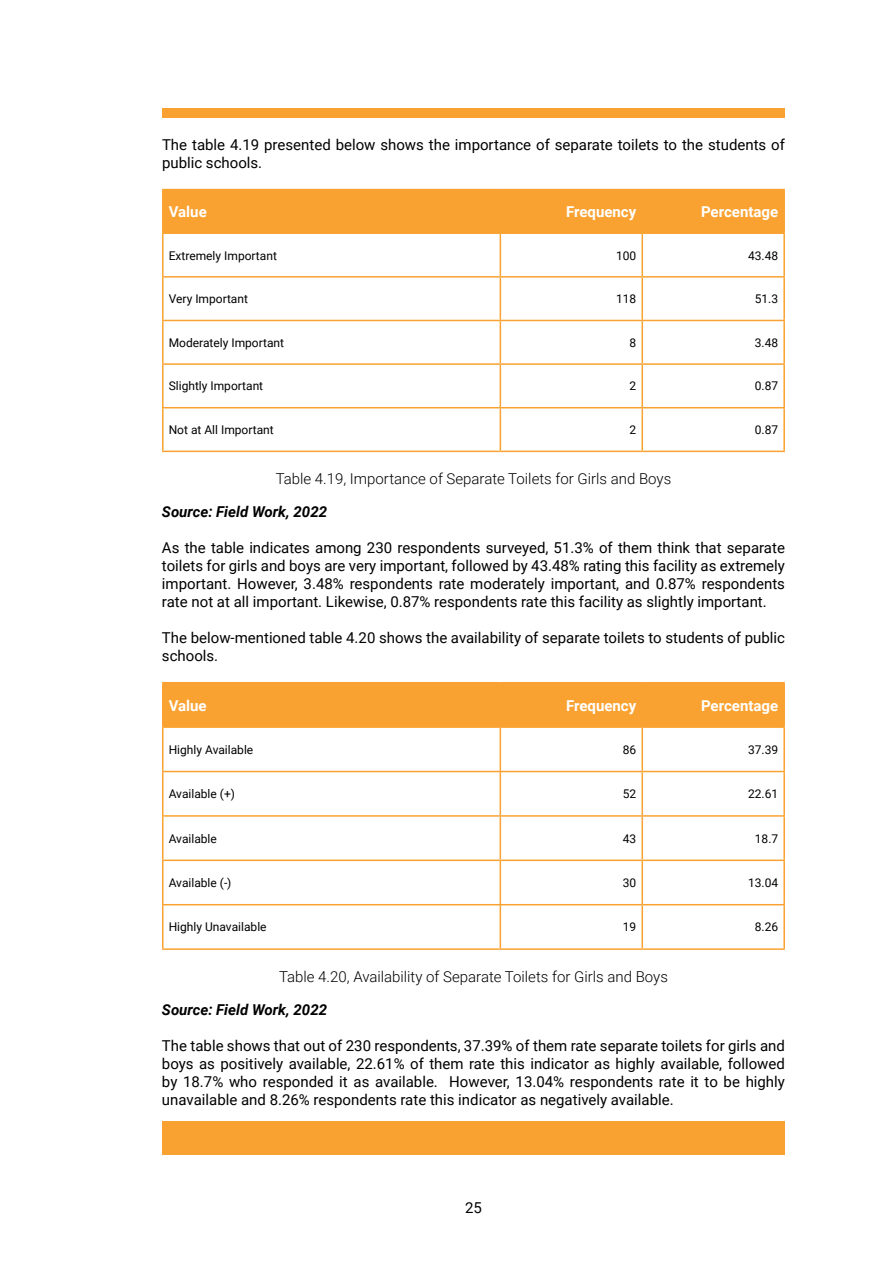
<style>
.page{position:relative;width:893px;height:1263px;background:#fff}
.page>*{position:absolute;margin:0;border:0;box-sizing:border-box;transform-origin:0 0}
.t1{font:15px/18px "Roboto";color:#000;text-align:justify}
.t2{font:300 15px "Roboto";color:#000}
.t3{font:700 15px "Roboto";color:#fff}
.t4{font:italic 700 15px "Roboto";color:#000}
.t5{font:12px "Roboto";color:#000}
</style>
<div class="page">
<div style="left:164px;top:190px;width:619px;height:42px;background:#faa231"></div>
<hr style="left:162px;top:189px;width:338px;height:1px;background:#faa231">
<hr style="left:162px;top:190px;width:2px;height:42px;background:#faa231">
<hr style="left:500px;top:189px;width:142px;height:1px;background:#faa231">
<hr style="left:500px;top:190px;width:1px;height:42px;background:#faa231">
<hr style="left:642px;top:189px;width:143px;height:1px;background:#faa231">
<hr style="left:641px;top:190px;width:2px;height:42px;background:#faa231">
<hr style="left:783px;top:190px;width:2px;height:42px;background:#faa231">
<hr style="left:162px;top:232px;width:338px;height:2px;background:#faa231">
<hr style="left:162px;top:234px;width:2px;height:42px;background:#faa231">
<hr style="left:500px;top:232px;width:142px;height:2px;background:#faa231">
<hr style="left:500px;top:234px;width:1px;height:42px;background:#faa231">
<hr style="left:642px;top:232px;width:143px;height:2px;background:#faa231">
<hr style="left:641px;top:234px;width:2px;height:42px;background:#faa231">
<hr style="left:783px;top:234px;width:2px;height:42px;background:#faa231">
<hr style="left:162px;top:276px;width:338px;height:2px;background:#faa231">
<hr style="left:162px;top:278px;width:2px;height:42px;background:#faa231">
<hr style="left:500px;top:276px;width:142px;height:2px;background:#faa231">
<hr style="left:500px;top:278px;width:1px;height:42px;background:#faa231">
<hr style="left:642px;top:276px;width:143px;height:2px;background:#faa231">
<hr style="left:641px;top:278px;width:2px;height:42px;background:#faa231">
<hr style="left:783px;top:278px;width:2px;height:42px;background:#faa231">
<hr style="left:162px;top:320px;width:338px;height:1px;background:#faa231">
<hr style="left:162px;top:321px;width:2px;height:42px;background:#faa231">
<hr style="left:500px;top:320px;width:142px;height:1px;background:#faa231">
<hr style="left:500px;top:321px;width:1px;height:42px;background:#faa231">
<hr style="left:642px;top:320px;width:143px;height:1px;background:#faa231">
<hr style="left:641px;top:321px;width:2px;height:42px;background:#faa231">
<hr style="left:783px;top:321px;width:2px;height:42px;background:#faa231">
<hr style="left:162px;top:363px;width:338px;height:2px;background:#faa231">
<hr style="left:162px;top:365px;width:2px;height:42px;background:#faa231">
<hr style="left:500px;top:363px;width:142px;height:2px;background:#faa231">
<hr style="left:500px;top:365px;width:1px;height:42px;background:#faa231">
<hr style="left:642px;top:363px;width:143px;height:2px;background:#faa231">
<hr style="left:641px;top:365px;width:2px;height:42px;background:#faa231">
<hr style="left:783px;top:365px;width:2px;height:42px;background:#faa231">
<hr style="left:162px;top:407px;width:338px;height:1px;background:#faa231">
<hr style="left:162px;top:408px;width:2px;height:43px;background:#faa231">
<hr style="left:500px;top:407px;width:142px;height:1px;background:#faa231">
<hr style="left:500px;top:408px;width:1px;height:43px;background:#faa231">
<hr style="left:642px;top:407px;width:143px;height:1px;background:#faa231">
<hr style="left:641px;top:408px;width:2px;height:43px;background:#faa231">
<hr style="left:783px;top:408px;width:2px;height:43px;background:#faa231">
<hr style="left:162px;top:451px;width:338px;height:1px;background:#faa231">
<hr style="left:500px;top:451px;width:142px;height:1px;background:#faa231">
<hr style="left:642px;top:451px;width:143px;height:1px;background:#faa231">
<div style="left:164px;top:683px;width:619px;height:43px;background:#faa231"></div>
<hr style="left:162px;top:682px;width:338px;height:1px;background:#faa231">
<hr style="left:162px;top:683px;width:2px;height:43px;background:#faa231">
<hr style="left:500px;top:682px;width:142px;height:1px;background:#faa231">
<hr style="left:500px;top:683px;width:1px;height:43px;background:#faa231">
<hr style="left:642px;top:682px;width:143px;height:1px;background:#faa231">
<hr style="left:641px;top:683px;width:2px;height:43px;background:#faa231">
<hr style="left:783px;top:683px;width:2px;height:43px;background:#faa231">
<hr style="left:162px;top:726px;width:338px;height:2px;background:#faa231">
<hr style="left:162px;top:728px;width:2px;height:43px;background:#faa231">
<hr style="left:500px;top:726px;width:142px;height:2px;background:#faa231">
<hr style="left:642px;top:726px;width:143px;height:2px;background:#faa231">
<hr style="left:162px;top:771px;width:339px;height:1px;background:#faa231">
<hr style="left:162px;top:772px;width:2px;height:43px;background:#faa231">
<hr style="left:500px;top:772px;width:1px;height:43px;background:#faa231">
<hr style="left:641px;top:772px;width:2px;height:43px;background:#faa231">
<hr style="left:783px;top:772px;width:2px;height:43px;background:#faa231">
<hr style="left:162px;top:815px;width:338px;height:2px;background:#faa231">
<hr style="left:162px;top:817px;width:2px;height:42px;background:#faa231">
<hr style="left:500px;top:815px;width:142px;height:2px;background:#faa231">
<hr style="left:500px;top:817px;width:1px;height:42px;background:#faa231">
<hr style="left:642px;top:815px;width:143px;height:2px;background:#faa231">
<hr style="left:641px;top:817px;width:2px;height:42px;background:#faa231">
<hr style="left:783px;top:817px;width:2px;height:42px;background:#faa231">
<hr style="left:162px;top:859px;width:338px;height:2px;background:#faa231">
<hr style="left:162px;top:861px;width:2px;height:43px;background:#faa231">
<hr style="left:500px;top:859px;width:142px;height:2px;background:#faa231">
<hr style="left:500px;top:861px;width:1px;height:43px;background:#faa231">
<hr style="left:642px;top:859px;width:143px;height:2px;background:#faa231">
<hr style="left:641px;top:861px;width:2px;height:43px;background:#faa231">
<hr style="left:783px;top:861px;width:2px;height:43px;background:#faa231">
<hr style="left:162px;top:904px;width:339px;height:1px;background:#faa231">
<hr style="left:162px;top:905px;width:2px;height:43px;background:#faa231">
<hr style="left:162px;top:948px;width:338px;height:2px;background:#faa231">
<hr style="left:500px;top:728px;width:1px;height:43px;background:#faa231">
<hr style="left:641px;top:728px;width:2px;height:43px;background:#faa231">
<hr style="left:783px;top:728px;width:2px;height:43px;background:#faa231">
<hr style="left:500px;top:771px;width:142px;height:1px;background:#faa231">
<hr style="left:642px;top:771px;width:143px;height:1px;background:#faa231">
<hr style="left:500px;top:904px;width:142px;height:1px;background:#faa231">
<hr style="left:500px;top:905px;width:1px;height:43px;background:#faa231">
<hr style="left:642px;top:904px;width:143px;height:1px;background:#faa231">
<hr style="left:641px;top:905px;width:2px;height:43px;background:#faa231">
<hr style="left:783px;top:905px;width:2px;height:43px;background:#faa231">
<hr style="left:500px;top:948px;width:142px;height:2px;background:#faa231">
<hr style="left:642px;top:948px;width:143px;height:2px;background:#faa231">
<div style="left:162px;top:1122px;width:623px;height:33px;background:#faa231"></div>
<div style="left:162px;top:108px;width:623px;height:9px;background:#faa231"></div>
<p class="t1" style="left:162px;top:135px;width:624px">The table 4.19 presented below shows the importance of separate toilets to the students of public schools.</p>
<p class="t3" style="left:169px;top:201px;width:39px">Value</p>
<p class="t3" style="left:566px;top:201px;width:72px">Frequency</p>
<p class="t3" style="left:701px;top:201px;width:79px">Percentage</p>
<p class="t5" style="left:169px;top:247px;width:110px">Extremely Important</p>
<p class="t5" style="left:616px;top:247px;width:22px">100</p>
<p class="t5" style="left:748px;top:247px;width:32px">43.48</p>
<p class="t5" style="left:169px;top:290px;width:81px">Very Important</p>
<p class="t5" style="left:616px;top:290px;width:22px">118</p>
<p class="t5" style="left:755px;top:290px;width:25px">51.3</p>
<p class="t5" style="left:169px;top:334px;width:117px">Moderately Important</p>
<p class="t5" style="left:629px;top:334px;width:8px">8</p>
<p class="t5" style="left:755px;top:334px;width:25px">3.48</p>
<p class="t5" style="left:169px;top:378px;width:96px">Slightly Important</p>
<p class="t5" style="left:629px;top:378px;width:8px">2</p>
<p class="t5" style="left:755px;top:378px;width:25px">0.87</p>
<p class="t5" style="left:169px;top:421px;width:107px">Not at All Important</p>
<p class="t5" style="left:629px;top:421px;width:8px">2</p>
<p class="t5" style="left:755px;top:421px;width:25px">0.87</p>
<p class="t2" style="left:276px;top:469px;width:397px">Table 4.19, Importance of Separate Toilets for Girls and Boys</p>
<p class="t4" style="left:162px;top:501px;width:167px">Source: Field Work, 2022</p>
<p class="t1" style="left:162px;top:538px;width:624px">As the table indicates among 230 respondents surveyed, 51.3% of them think that separate toilets for girls and boys are very important, followed by 43.48% rating this facility as extremely important. However, 3.48% respondents rate moderately important, and 0.87% respondents rate not at all important. Likewise, 0.87% respondents rate this facility as slightly important.</p>
<p class="t1" style="left:162px;top:628px;width:624px">The below-mentioned table 4.20 shows the availability of separate toilets to students of public schools.</p>
<p class="t3" style="left:169px;top:695px;width:39px">Value</p>
<p class="t3" style="left:566px;top:695px;width:72px">Frequency</p>
<p class="t3" style="left:701px;top:695px;width:79px">Percentage</p>
<p class="t5" style="left:169px;top:741px;width:86px">Highly Available</p>
<p class="t5" style="left:623px;top:741px;width:15px">86</p>
<p class="t5" style="left:748px;top:741px;width:32px">37.39</p>
<p class="t5" style="left:169px;top:785px;width:68px">Available (+)</p>
<p class="t5" style="left:623px;top:785px;width:15px">52</p>
<p class="t5" style="left:748px;top:785px;width:32px">22.61</p>
<p class="t5" style="left:169px;top:830px;width:50px">Available</p>
<p class="t5" style="left:623px;top:830px;width:15px">43</p>
<p class="t5" style="left:755px;top:830px;width:25px">18.7</p>
<p class="t5" style="left:169px;top:874px;width:64px">Available (-)</p>
<p class="t5" style="left:623px;top:874px;width:15px">30</p>
<p class="t5" style="left:748px;top:874px;width:32px">13.04</p>
<p class="t5" style="left:169px;top:919px;width:99px">Highly Unavailable</p>
<p class="t5" style="left:623px;top:919px;width:15px">19</p>
<p class="t5" style="left:755px;top:919px;width:25px">8.26</p>
<p class="t2" style="left:279px;top:966px;width:390px">Table 4.20, Availability of Separate Toilets for Girls and Boys</p>
<p class="t4" style="left:162px;top:999px;width:167px">Source: Field Work, 2022</p>
<p class="t1" style="left:162px;top:1036px;width:624px">The table shows that out of 230 respondents, 37.39% of them rate separate toilets for girls and boys as positively available, 22.61% of them rate this indicator as highly available, followed by 18.7% who responded it as available. However, 13.04% respondents rate it to be highly unavailable and 8.26% respondents rate this indicator as negatively available.</p>
<p class="t1" style="left:465px;top:1198px;width:18px">25</p>
</div>
